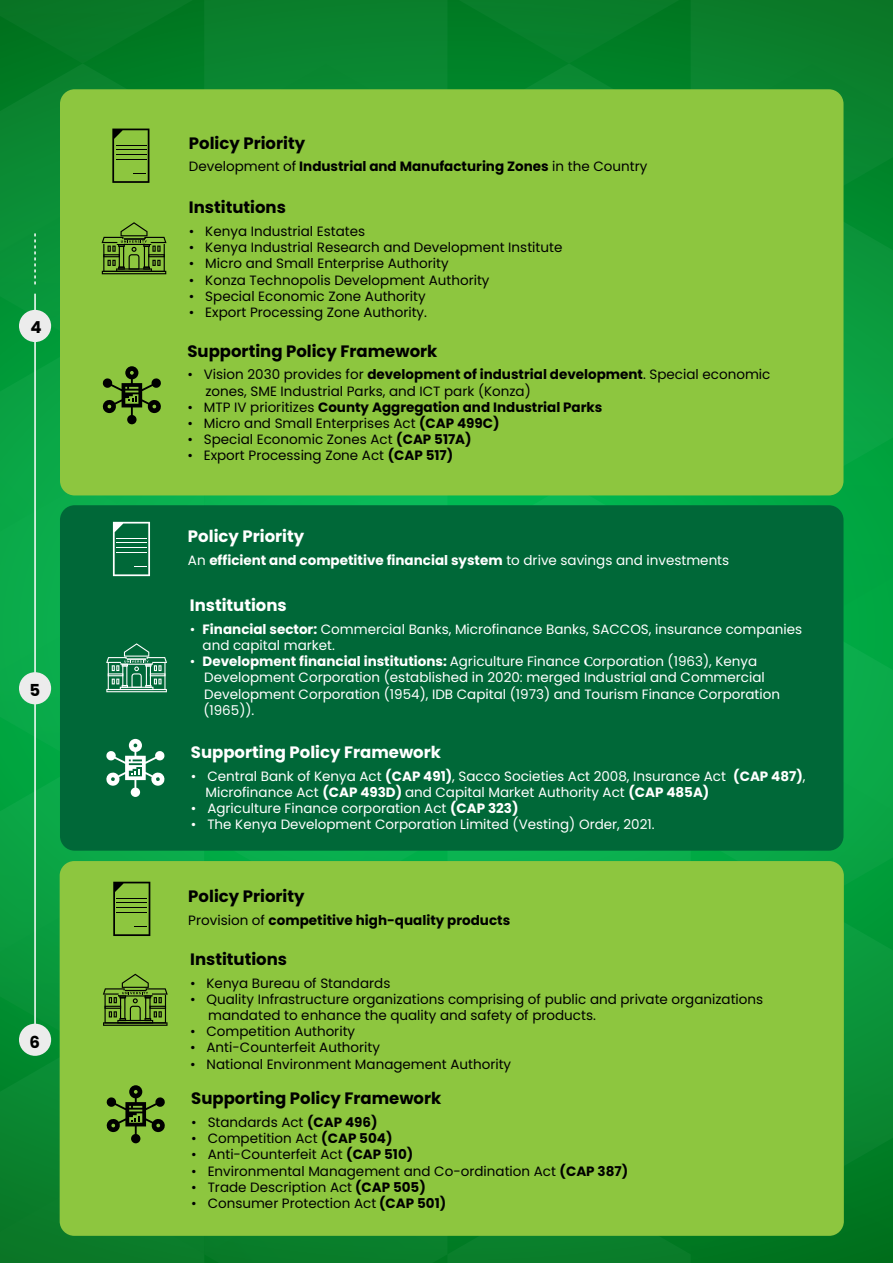
<style>
.page{position:relative;width:893px;height:1263px;background:#fff}
.page>*{position:absolute;margin:0;border:0;box-sizing:border-box;transform-origin:0 0}
.t1{font:700 16.5px "Poppins";color:#000}
.t2{font:700 16.5px "Poppins";color:#fff}
.t3{font:13.5px/16.2px "Poppins";color:#000}
.t4{font:13.5px/16.2px "Poppins";color:#fff}
.t5{font:700 13.5px "Poppins";color:#000}
.t6{font:700 13.5px "Poppins";color:#fff}
.s1{font-weight:400}
.s2{font-weight:700}
.s3{font-family:"Minion Pro";font-weight:700}
</style>
<div class="page">
<svg style="left:843px;top:204px;width:50px;height:280px;background:#099c3d"></svg>
<div style="left:691px;top:484px;width:202px;height:139px;background:#00a642"></div>
<svg style="left:0;top:204px;width:60px;height:140px;background:#089338"></svg>
<svg style="left:0;top:344px;width:60px;height:140px;background:#07a241"></svg>
<svg style="left:204px;top:495px;width:243px;height:10px;background:#0fb854"></svg>
<div style="left:0;top:484px;width:204px;height:139px;background:#0bab4b"></div>
<svg style="left:447px;top:495px;width:244px;height:10px;background:#08b64f"></svg>
<svg style="left:843px;top:623px;width:50px;height:141px;background:#08a948"></svg>
<svg style="left:691px;top:764px;width:202px;height:140px;background:#07a342"></svg>
<svg style="left:844px;top:904px;width:49px;height:140px;background:#08963a"></svg>
<svg style="left:0;top:623px;width:60px;height:141px;background:#07a947"></svg>
<svg style="left:0;top:764px;width:204px;height:118px;background:#08a544"></svg>
<div style="left:447px;top:851px;width:244px;height:10px;background:#0bb150"></div>
<svg style="left:204px;top:851px;width:243px;height:10px;background:#06ae4b"></svg>
<div style="left:60px;top:89px;width:783px;height:406px;background:#8dc63f;border-radius:15px"></div>
<div style="left:60px;top:505px;width:783px;height:346px;background:#006838;border-radius:15px"></div>
<svg style="left:0;top:0;width:893px;height:204px"></svg>
<hr style="left:102px;top:271px;width:64px;height:3px;background:#000">
<svg style="left:102px;top:222px;width:64px;height:49px"></svg>
<svg style="left:103px;top:366px;width:58px;height:58px"></svg>
<svg style="left:113px;top:522px;width:37px;height:54px"></svg>
<hr style="left:34px;top:294px;width:2px;height:752px;background:#fff">
<hr style="left:106px;top:689px;width:61px;height:3px;background:#fff">
<svg style="left:106px;top:643px;width:61px;height:47px"></svg>
<div style="left:19px;top:310px;width:32px;height:32px;background:#ececec;border-radius:50%"></div>
<div style="left:19px;top:672px;width:32px;height:32px;background:#ececec;border-radius:50%"></div>
<div style="left:60px;top:861px;width:784px;height:375px;background:#8dc63f;border-radius:15px"></div>
<svg style="left:103px;top:1023px;width:65px;height:3px"></svg>
<svg style="left:0;top:882px;width:168px;height:141px"></svg>
<svg style="left:0;top:1044px;width:893px;height:219px"></svg>
<svg style="left:106px;top:739px;width:58px;height:58px"></svg>
<div style="left:19px;top:1024px;width:32px;height:32px;background:#ececec;border-radius:50%"></div>
<svg style="left:34px;top:233px;width:2px;height:53px"></svg>
<p class="t1" style="left:31px;top:318px;width:13px">4</p>
<p class="t1" style="left:29px;top:681px;width:12px">5</p>
<p class="t1" style="left:29px;top:1032px;width:12px">6</p>
<p class="t1" style="left:189px;top:133px;width:118px">Policy Priority</p>
<p class="t5" style="left:189px;top:159px;width:460px"><span class="s1">Development of</span> Industrial and Manufacturing Zones <span class="s1">in the Country</span></p>
<p class="t1" style="left:189px;top:198px;width:98px">Institutions</p>
<p class="t3" style="left:189px;top:223px;width:178px">• Kenya Industrial Estates</p>
<p class="t3" style="left:189px;top:239px;width:375px">• Kenya Industrial Research and Development Institute</p>
<p class="t3" style="left:189px;top:256px;width:261px">• Micro and Small Enterprise Authority</p>
<p class="t3" style="left:189px;top:272px;width:302px">• Konza Technopolis Development Authority</p>
<p class="t3" style="left:189px;top:288px;width:238px">• Special Economic Zone Authority</p>
<p class="t3" style="left:189px;top:304px;width:240px">• Export Processing Zone Authority.</p>
<p class="t1" style="left:187px;top:341px;width:252px">Supporting Policy Framework</p>
<p class="t3" style="left:205px;top:367px;width:566px;text-indent:-18px">• Vision 2030 provides for <span class="s2">development of industrial development</span>. Special economic zones, SME Industrial Parks, and ICT park (Konza)</p>
<p class="t5" style="left:187px;top:399px;width:417px"><span class="s1">• MTP IV prioritizes</span> County Aggregation and Industrial Parks</p>
<p class="t3" style="left:187px;top:415px;width:314px">• Micro and Small Enterprises Act <span class="s2">(CAP 499C)</span></p>
<p class="t3" style="left:187px;top:431px;width:286px">• Special Economic Zones Act <span class="s2">(CAP 517A)</span></p>
<p class="t3" style="left:187px;top:448px;width:267px">• Export Processing Zone Act <span class="s2">(CAP 517)</span></p>
<p class="t2" style="left:188px;top:526px;width:118px">Policy Priority</p>
<p class="t6" style="left:188px;top:552px;width:543px"><span class="s1">An</span> efficient and competitive financial system <span class="s1">to drive savings and investments</span></p>
<p class="t2" style="left:190px;top:595px;width:98px">Institutions</p>
<p class="t4" style="left:190px;top:621px;width:7px">•</p>
<p class="t4" style="left:190px;top:653px;width:7px">•</p>
<p class="t4" style="left:203px;top:621px;width:601px"><span class="s2">Financial sector:</span> Commercial Banks, Microfinance Banks, SACCOS, insurance companies and capital market.<br><span class="s2">Development financial institutions:</span> Agriculture Finance <span class="s3">C</span>orporation (1963), Kenya Development Corporation (established in 2020: merged Industrial and Commercial Development Corporation (1954), IDB Capital (1973) and Tourism Finance Corporation (1965)).</p>
<p class="t2" style="left:191px;top:742px;width:252px">Supporting Policy Framework</p>
<p class="t4" style="left:205px;top:768px;width:602px;text-indent:-14px">• Central Bank of Kenya Act <span class="s2">(CAP 491)</span>, Sacco Societies Act 2008, Insurance Act <span class="s2">(CAP 487)</span>,<br>Microfinance Act <span class="s2">(CAP 493D)</span> and Capital Market Authority Act <span class="s2">(CAP 485A)</span></p>
<p class="t4" style="left:191px;top:800px;width:329px">• Agriculture Finance corporation Act <span class="s2">(CAP 323)</span></p>
<p class="t4" style="left:191px;top:816px;width:465px">• The Kenya Development Corporation Limited (Vesting) Order, 2021.</p>
<p class="t1" style="left:188px;top:886px;width:118px">Policy Priority</p>
<p class="t5" style="left:188px;top:912px;width:323px"><span class="s1">Provision of</span> competitive high-quality products</p>
<p class="t1" style="left:190px;top:949px;width:98px">Institutions</p>
<p class="t3" style="left:190px;top:975px;width:202px">• Kenya Bureau of Standards</p>
<p class="t3" style="left:208px;top:991px;width:557px;text-indent:-18px">• Quality Infrastructure organizations comprising of public and private organizations mandated to enhance the quality and safety of products.</p>
<p class="t3" style="left:190px;top:1023px;width:166px">• Competition Authority</p>
<p class="t3" style="left:190px;top:1039px;width:191px">• Anti-Counterfeit Authority</p>
<p class="t3" style="left:190px;top:1056px;width:323px">• National Environment Management Authority</p>
<p class="t1" style="left:191px;top:1089px;width:252px">Supporting Policy Framework</p>
<p class="t3" style="left:191px;top:1114px;width:188px">• Standards Act <span class="s2">(CAP 496)</span></p>
<p class="t3" style="left:191px;top:1130px;width:203px">• Competition Act <span class="s2">(CAP 504)</span></p>
<p class="t3" style="left:191px;top:1146px;width:223px">• Anti-Counterfeit Act <span class="s2">(CAP 510)</span></p>
<p class="t3" style="left:191px;top:1163px;width:438px">• Environmental Management and Co-ordination Act <span class="s2">(CAP 387)</span></p>
<p class="t3" style="left:191px;top:1179px;width:236px">• Trade Description Act <span class="s2">(CAP 505)</span></p>
<p class="t3" style="left:191px;top:1195px;width:256px">• Consumer Protection Act <span class="s2">(CAP 501)</span></p>
</div>
